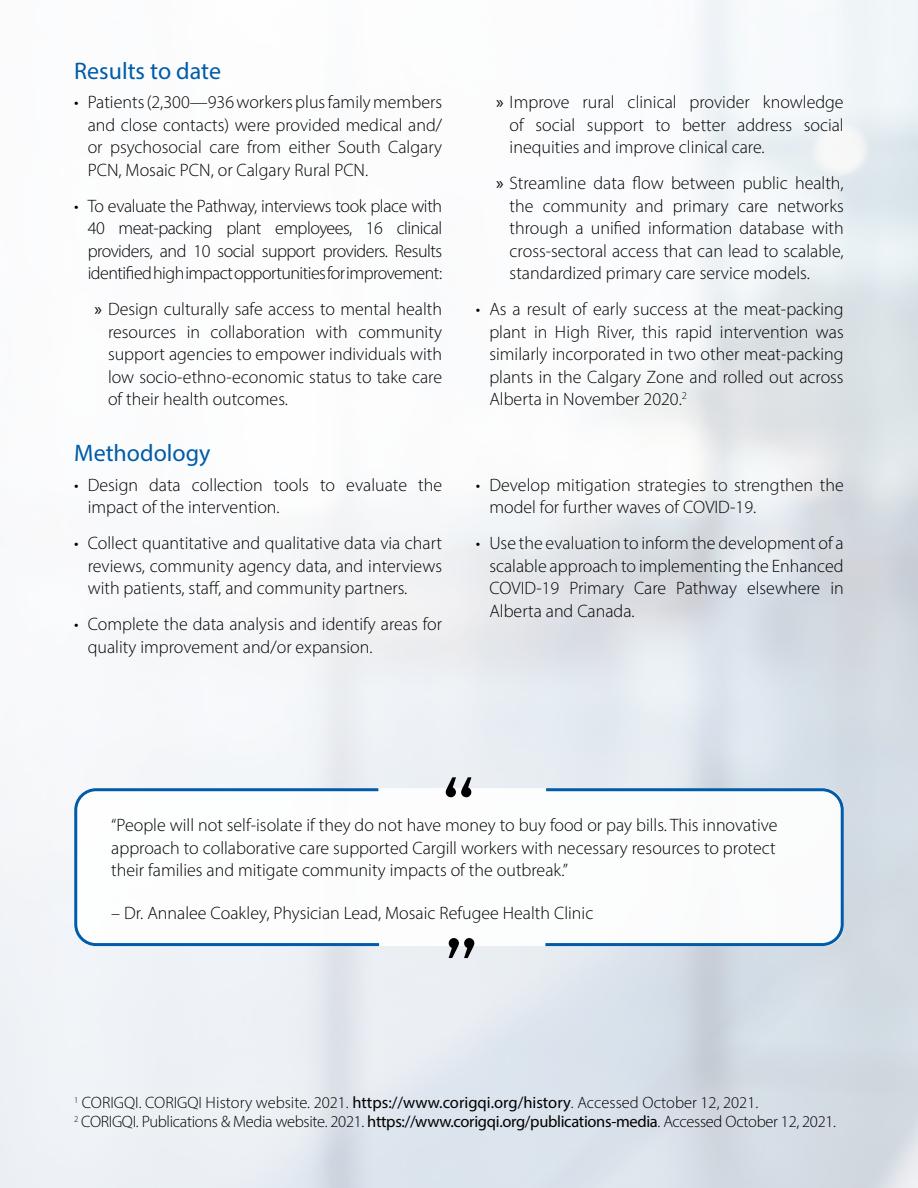
<style>
.page{position:relative;width:918px;height:1188px;background:#fff}
.page>*{position:absolute;margin:0;border:0;box-sizing:border-box;transform-origin:0 0}
.t1{font:97.5px "Neutraface 2 Text";color:#000}
.t2{font:24px "Myriad Pro";color:#005ba8}
.t3{font:300 18px/22.5px "Myriad Pro";color:#000;text-align:justify}
.t4{font:300 16.5px "Myriad Pro";letter-spacing:-.015em;color:#000}
.s1{font-weight:400}
</style>
<div class="page">
<svg style="left:73px;top:787px;width:309px;height:161px"></svg>
<svg style="left:542px;top:787px;width:303px;height:161px"></svg>
<p class="t2" style="left:74px;top:56px;width:148px">Results to date</p>
<p class="t3" style="left:88px;top:91px;width:356px;text-indent:-14px">• Patients (2,300—936 workers plus family members and close contacts) were provided medical and/ or psychosocial care from either South Calgary PCN, Mosaic PCN, or Calgary Rural PCN.</p>
<p class="t3" style="left:88px;top:194px;width:356px;text-indent:-14px">• To evaluate the Pathway, interviews took place with 40 meat-packing plant employees, 16 clinical providers, and 10 social support providers. Results identified high impact opportunities for improvement:</p>
<p class="t3" style="left:108px;top:298px;width:336px;text-indent:-14px"><span class="s1">»</span> Design culturally safe access to mental health resources in collaboration with community support agencies to empower individuals with low socio-ethno-economic status to take care of their health outcomes.</p>
<p class="t2" style="left:74px;top:438px;width:138px">Methodology</p>
<p class="t3" style="left:88px;top:473px;width:356px;text-indent:-14px">• Design data collection tools to evaluate the impact of the intervention.</p>
<p class="t3" style="left:88px;top:532px;width:356px;text-indent:-14px">• Collect quantitative and qualitative data via chart reviews, community agency data, and interviews with patients, staff, and community partners.</p>
<p class="t3" style="left:88px;top:613px;width:356px;text-indent:-14px">• Complete the data analysis and identify areas for quality improvement and/or expansion.</p>
<p class="t3" style="left:510px;top:91px;width:336px;text-indent:-14px"><span class="s1">»</span> Improve rural clinical provider knowledge of social support to better address social inequities and improve clinical care.</p>
<p class="t3" style="left:510px;top:172px;width:336px;text-indent:-14px"><span class="s1">»</span> Streamline data flow between public health, the community and primary care networks through a unified information database with cross-sectoral access that can lead to scalable, standardized primary care service models.</p>
<p class="t3" style="left:489px;top:298px;width:356px;text-indent:-14px">• As a result of early success at the meat-packing plant in High River, this rapid intervention was similarly incorporated in two other meat-packing plants in the Calgary Zone and rolled out across Alberta in November 2020.<sup>2</sup></p>
<p class="t3" style="left:489px;top:473px;width:356px;text-indent:-14px">• Develop mitigation strategies to strengthen the model for further waves of COVID-19.</p>
<p class="t3" style="left:489px;top:532px;width:356px;text-indent:-14px">• Use the evaluation to inform the development of a scalable approach to implementing the Enhanced COVID-19 Primary Care Pathway elsewhere in Alberta and Canada.</p>
<p class="t1" style="left:441px;top:750px;width:36px">“</p>
<p class="t3" style="left:111px;top:814px;width:668px">“People will not self-isolate if they do not have money to buy food or pay bills. This innovative approach to collaborative care supported Cargill workers with necessary resources to protect their families and mitigate community impacts of the outbreak.”</p>
<p class="t3" style="left:111px;top:901px;width:484px">– Dr. Annalee Coakley, Physician Lead, Mosaic Refugee Health Clinic</p>
<p class="t1" style="left:444px;top:911px;width:36px">”</p>
<p class="t4" style="left:74px;top:1092px;width:686px"><sup>1</sup> CORIGQI. CORIGQI History website. 2021. <span class="s1">https://www.corigqi.org/history</span>. Accessed October 12, 2021.</p>
<p class="t4" style="left:74px;top:1112px;width:763px"><sup>2</sup> CORIGQI. Publications &amp; Media website. 2021. <span class="s1">https://www.corigqi.org/publications-media</span>. Accessed October 12, 2021.</p>
</div>
